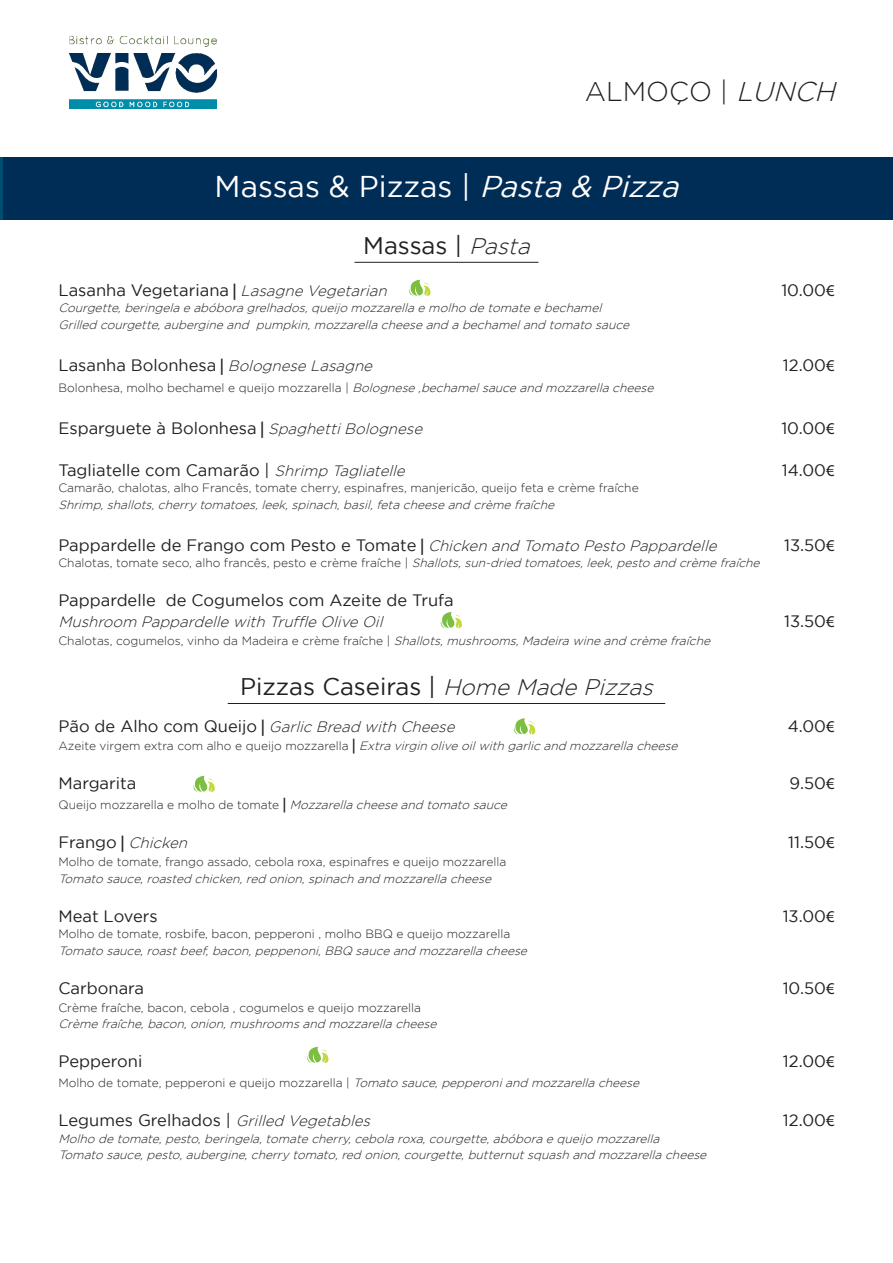
<style>
.page{position:relative;width:893px;height:1263px;background:#fff}
.page>*{position:absolute;margin:0;border:0;box-sizing:border-box;transform-origin:0 0}
.t1{font:30px "Gotham";color:#fff}
.t2{font:300 27px "Gotham";color:#231f20}
.t3{font:24px "Gotham";color:#231f20}
.t4{font:16.5px "Gotham";color:#231f20}
.t5{font:italic 300 15px "Gotham";color:#231f20}
.t6{font:italic 300 12px "Gotham";color:#231f20}
.t7{font:300 12px "Gotham";color:#231f20}
.s1{font-style:italic}
.s2{font-weight:300;font-style:italic;font-size:22.5px}
.s3{font-family:"Oregon LDO";font-weight:700}
.s4{font-weight:300;font-style:italic;font-size:15px}
.s5{font-family:"Myriad Pro"}
.s6{font-style:normal}
.s7{font-weight:400;font-style:normal;font-size:16.5px}
.s8{font-family:"Oregon LDO";font-weight:700;font-style:normal;font-size:16.5px}
.s9{font-family:"Oregon LDO";font-weight:700;font-style:normal;font-size:15px}
.s10{font-family:"Oregon LDO";font-weight:700;font-size:15px}
</style>
<div class="page">
<div style="left:0;top:158px;width:893px;height:62px;background:#002d56"></div>
<svg style="left:307px;top:1047px;width:22px;height:16px"></svg>
<svg style="left:193px;top:776px;width:22px;height:16px"></svg>
<svg style="left:514px;top:718px;width:22px;height:16px"></svg>
<svg style="left:440px;top:612px;width:22px;height:16px"></svg>
<svg style="left:409px;top:280px;width:22px;height:16px"></svg>
<hr style="left:228px;top:703px;width:437px;height:1px;background:#231f20">
<hr style="left:354px;top:262px;width:184px;height:1px;background:#231f20">
<hr style="left:0;top:157px;width:2px;height:63px;background:#004d72">
<img style="left:69px;top:36px;width:148px;height:73px">
<p class="t2" style="left:585px;top:77px;width:259px">ALMOÇO | <span class="s1">LUNCH</span></p>
<p class="t1" style="left:215px;top:170px;width:474px">Massas &amp; Pizzas | <span class="s1">Pasta &amp; Pizza</span></p>
<p class="t3" style="left:363px;top:232px;width:174px">Massas | <span class="s2">Pasta</span></p>
<p class="t4" style="left:58px;top:281px;width:334px">Lasanha Vegetariana <span class="s3">|</span> <span class="s4">Lasagne Vegetarian</span></p>
<p class="t4" style="left:781px;top:281px;width:55px">10.00<span class="s5">€</span></p>
<p class="t6" style="left:58px;top:302px;width:548px">Courgette,beringela e abóbora grelhados,queijo mozzarella e molho de tomate e bechamel</p>
<p class="t6" style="left:58px;top:318px;width:576px">Grilled courgette,aubergine and pumpkin,mozzarella cheese and a bechameland tomato sauce</p>
<p class="t4" style="left:58px;top:356px;width:319px">Lasanha Bolonhesa <span class="s3">|</span> <span class="s4">Bolognese Lasagne</span></p>
<p class="t4" style="left:783px;top:356px;width:53px">12.00<span class="s5">€</span></p>
<p class="t6" style="left:58px;top:381px;width:600px"><span class="s6">B o l o n h e s a , m o l h o b e c h a m e l e q u e i j o m o z z a re l l a |</span> Bolognese ,bechamelsauce and mozzarella cheese</p>
<p class="t4" style="left:58px;top:419px;width:369px">Esparguete à Bolonhesa <span class="s3">|</span> <span class="s4">SpaghettiBolognese</span></p>
<p class="t4" style="left:781px;top:419px;width:55px">10.00<span class="s5">€</span></p>
<p class="t4" style="left:58px;top:461px;width:352px">Tagliatelle com Camarão | <span class="s4">Shrimp Tagliatelle</span></p>
<p class="t4" style="left:782px;top:461px;width:54px">14.00<span class="s5">€</span></p>
<p class="t7" style="left:58px;top:482px;width:582px">Camarão, chalotas, alho Francês, tomate cherry, espinafres, manjericão, queijo feta e crème fraîche</p>
<p class="t6" style="left:58px;top:498px;width:501px">Shrimp,shallots,cherry tomatoes,leek,spinach,basil,feta cheese and crème fraîche</p>
<p class="t4" style="left:58px;top:536px;width:664px">P a p p a rd e l l e d e F ra n g o c o m P e s t o e To m a t e <span class="s3">|</span> <span class="s4">Chicken and Tomato Pesto Pappardelle</span></p>
<p class="t4" style="left:784px;top:536px;width:52px">13.50<span class="s5">€</span></p>
<p class="t6" style="left:58px;top:557px;width:706px"><span class="s6">C h a l o t a s , t o m a t e s e c o , a l h o f ra n c ê s , p e s t o e c r è m e f ra îc h e |</span> Shallots,sun-dried tomatoes,leek,pesto and crème fraîche</p>
<p class="t4" style="left:58px;top:591px;width:397px">Pappardelle de Cogumelos com Azeite de Trufa</p>
<p class="t5" style="left:58px;top:614px;width:330px">Mushroom Pappardelle with Truffle Olive Oil</p>
<p class="t4" style="left:784px;top:612px;width:52px">13.50<span class="s5">€</span></p>
<p class="t7" style="left:58px;top:635px;width:656px">Chalotas, cogumelos, vinho da Madeira e crème fraîche | <span class="s1">Shallots,mushrooms,Madeira wine and crème fraîche</span></p>
<p class="t3" style="left:240px;top:673px;width:420px">Pizzas Caseiras | <span class="s2">Home Made Pizzas</span></p>
<p class="t5" style="left:58px;top:719px;width:402px"><span class="s7">P ã o d e A l h o c o m Q u e i j o</span> <span class="s8">|</span> Garlic Bread with Cheese</p>
<p class="t4" style="left:788px;top:717px;width:48px">4.00<span class="s5">€</span></p>
<p class="t6" style="left:58px;top:740px;width:624px"><span class="s6">A z e i t e v i rg e m ex t ra c o m a l h o e q u e i j o m o z z a re l l a</span> <span class="s9">|</span> Extra virgin olive oilwith garlic and mozzarella cheese</p>
<p class="t4" style="left:58px;top:774px;width:79px">Margarita</p>
<p class="t4" style="left:790px;top:774px;width:46px">9.50<span class="s5">€</span></p>
<p class="t7" style="left:58px;top:798px;width:453px">Q u e i j o m o z z a re l l a e m o l h o d e t o m a t e <span class="s10">|</span> <span class="s1">Mozzarella cheese and tomato sauce</span></p>
<p class="t5" style="left:58px;top:835px;width:134px"><span class="s7">F r a n g o</span> <span class="s8">|</span> Chicken</p>
<p class="t4" style="left:788px;top:833px;width:48px">11.50<span class="s5">€</span></p>
<p class="t7" style="left:58px;top:855px;width:449px">Molho de tomate, frango assado, cebola roxa, espinafres e queijo mozzarella</p>
<p class="t6" style="left:58px;top:872px;width:438px">Tomato sauce,roasted chicken,red onion,spinach and mozzarella cheese</p>
<p class="t4" style="left:58px;top:907px;width:101px">Meat Lovers</p>
<p class="t4" style="left:783px;top:907px;width:53px">13.00<span class="s5">€</span></p>
<p class="t7" style="left:58px;top:927px;width:453px">Molho de tomate, rosbife, bacon, pepperoni , molho BBQ e queijo mozzarella</p>
<p class="t6" style="left:58px;top:944px;width:473px">Tomato sauce,roastbeef,bacon,peppenoni,BBQ sauce and mozzarella cheese</p>
<p class="t4" style="left:58px;top:979px;width:87px">Carbonara</p>
<p class="t4" style="left:783px;top:979px;width:53px">10.50<span class="s5">€</span></p>
<p class="t7" style="left:58px;top:1001px;width:364px">Crème fraîche, bacon, cebola , cogumelos e queijo mozzarella</p>
<p class="t6" style="left:58px;top:1017px;width:383px">Crème fraîche,bacon,onion,mushroomsand mozzarella cheese</p>
<p class="t4" style="left:58px;top:1052px;width:85px">Pepperoni</p>
<p class="t4" style="left:783px;top:1052px;width:53px">12.00<span class="s5">€</span></p>
<p class="t7" style="left:58px;top:1076px;width:586px">M o l h o d e t o m a t e , p e p p e ro n i e q u e i j o m o z z a re l l a | <span class="s1">Tomato sauce,pepperoniand mozzarella cheese</span></p>
<p class="t4" style="left:58px;top:1111px;width:317px">L e g u m e s G re l h a d o s | <span class="s4">Grilled Vegetables</span></p>
<p class="t4" style="left:783px;top:1111px;width:53px">12.00<span class="s5">€</span></p>
<p class="t6" style="left:58px;top:1132px;width:606px">Molho de tomate,pesto,beringela,tomate cherry,cebola roxa,courgette,abóbora e queijo mozzarella</p>
<p class="t6" style="left:58px;top:1148px;width:653px">Tomato sauce,pesto,aubergine,cherry tomato,red onion,courgette,butternutsquash and mozzarella cheese</p>
</div>
